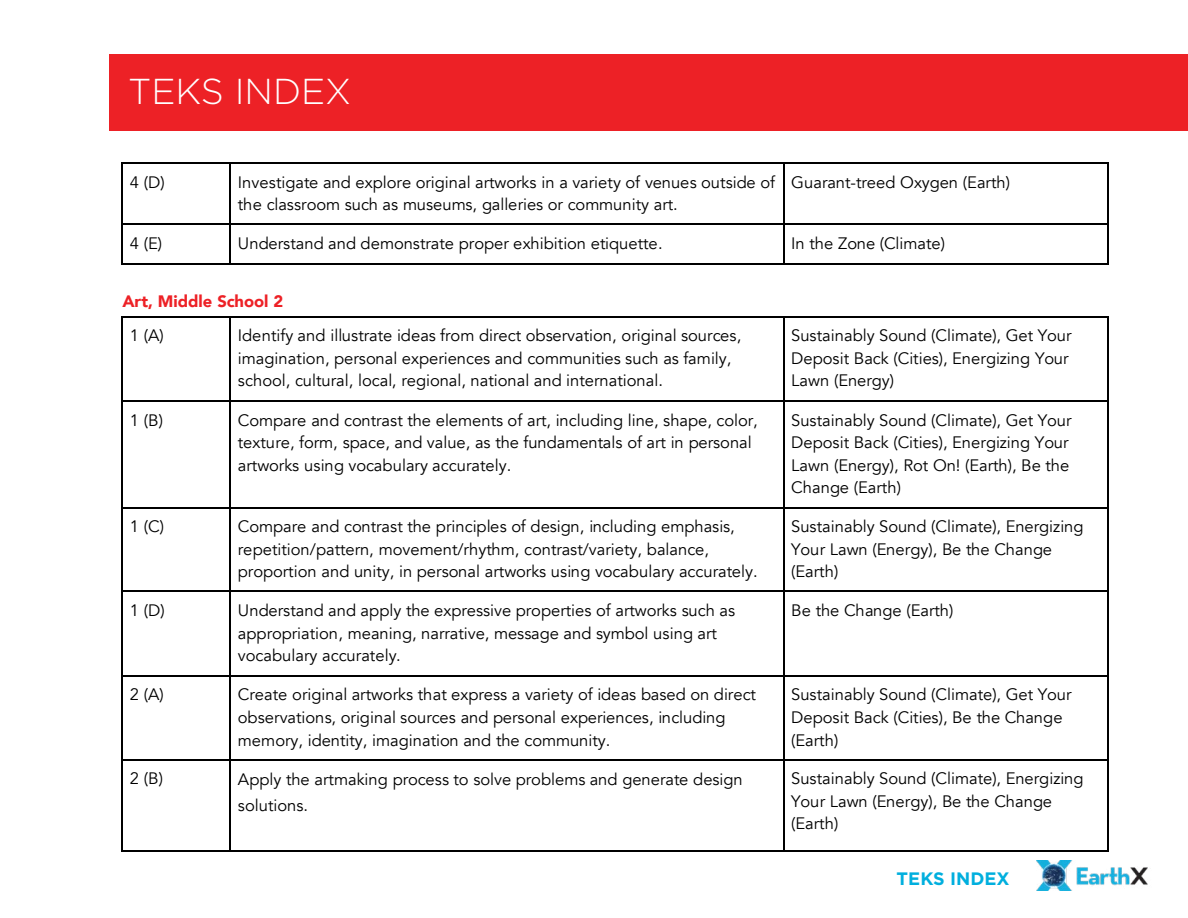
<style>
.page{position:relative;width:1188px;height:918px;background:#fff}
.page>*{position:absolute;margin:0;border:0;box-sizing:border-box;transform-origin:0 0}
.t1{font:300 36px "Gotham";color:#fff}
.t2{font:700 18px "Gotham";color:#00afde}
.t3{font:16.5px/22.5px "Avenir";color:#000}
.t4{font:900 16.5px "Avenir";color:#ed2126}
</style>
<div class="page">
<img style="left:1037px;top:860px;width:111px;height:31px">
<div style="left:109px;top:54px;width:1079px;height:76px;background:#ed2126"></div>
<hr style="left:123px;top:162px;width:107px;height:1px;background:#000">
<hr style="left:231px;top:162px;width:552px;height:1px;background:#000">
<svg style="left:783px;top:162px;width:2px;height:9px"></svg>
<hr style="left:785px;top:162px;width:322px;height:1px;background:#000">
<svg style="left:1107px;top:162px;width:2px;height:9px"></svg>
<hr style="left:122px;top:171px;width:1px;height:53px;background:#000">
<hr style="left:230px;top:171px;width:1px;height:53px;background:#000">
<hr style="left:783px;top:171px;width:2px;height:53px;background:#000">
<hr style="left:1107px;top:171px;width:2px;height:53px;background:#000">
<hr style="left:123px;top:224px;width:107px;height:1px;background:#000">
<hr style="left:231px;top:224px;width:552px;height:1px;background:#000">
<svg style="left:783px;top:224px;width:2px;height:9px"></svg>
<hr style="left:785px;top:224px;width:322px;height:1px;background:#000">
<svg style="left:1107px;top:224px;width:2px;height:9px"></svg>
<hr style="left:122px;top:233px;width:1px;height:30px;background:#000">
<hr style="left:123px;top:263px;width:107px;height:1px;background:#000">
<hr style="left:230px;top:233px;width:1px;height:30px;background:#000">
<hr style="left:231px;top:263px;width:552px;height:1px;background:#000">
<hr style="left:783px;top:233px;width:2px;height:30px;background:#000">
<hr style="left:785px;top:263px;width:322px;height:1px;background:#000">
<hr style="left:1107px;top:233px;width:2px;height:30px;background:#000">
<hr style="left:123px;top:316px;width:107px;height:2px;background:#000">
<hr style="left:231px;top:316px;width:552px;height:2px;background:#000">
<svg style="left:783px;top:316px;width:2px;height:9px"></svg>
<hr style="left:785px;top:316px;width:322px;height:2px;background:#000">
<svg style="left:1107px;top:316px;width:2px;height:9px"></svg>
<hr style="left:122px;top:325px;width:1px;height:75px;background:#000">
<hr style="left:230px;top:325px;width:1px;height:75px;background:#000">
<hr style="left:783px;top:325px;width:2px;height:75px;background:#000">
<hr style="left:1107px;top:325px;width:2px;height:75px;background:#000">
<hr style="left:123px;top:400px;width:107px;height:1px;background:#000">
<hr style="left:231px;top:400px;width:552px;height:1px;background:#000">
<svg style="left:783px;top:400px;width:2px;height:9px"></svg>
<hr style="left:785px;top:400px;width:322px;height:1px;background:#000">
<svg style="left:1107px;top:400px;width:2px;height:9px"></svg>
<hr style="left:122px;top:409px;width:1px;height:98px;background:#000">
<hr style="left:230px;top:409px;width:1px;height:98px;background:#000">
<hr style="left:783px;top:409px;width:2px;height:98px;background:#000">
<hr style="left:1107px;top:409px;width:2px;height:98px;background:#000">
<hr style="left:123px;top:507px;width:107px;height:1px;background:#000">
<hr style="left:231px;top:507px;width:552px;height:1px;background:#000">
<svg style="left:783px;top:507px;width:2px;height:9px"></svg>
<hr style="left:785px;top:507px;width:322px;height:1px;background:#000">
<svg style="left:1107px;top:507px;width:2px;height:9px"></svg>
<hr style="left:122px;top:516px;width:1px;height:75px;background:#000">
<hr style="left:230px;top:516px;width:1px;height:75px;background:#000">
<hr style="left:783px;top:516px;width:2px;height:75px;background:#000">
<hr style="left:1107px;top:516px;width:2px;height:75px;background:#000">
<hr style="left:123px;top:591px;width:107px;height:1px;background:#000">
<hr style="left:231px;top:591px;width:552px;height:1px;background:#000">
<svg style="left:783px;top:591px;width:2px;height:9px"></svg>
<hr style="left:785px;top:591px;width:322px;height:1px;background:#000">
<svg style="left:1107px;top:591px;width:2px;height:9px"></svg>
<hr style="left:122px;top:600px;width:1px;height:75px;background:#000">
<hr style="left:230px;top:600px;width:1px;height:75px;background:#000">
<hr style="left:783px;top:600px;width:2px;height:75px;background:#000">
<hr style="left:1107px;top:600px;width:2px;height:75px;background:#000">
<hr style="left:123px;top:675px;width:107px;height:1px;background:#000">
<hr style="left:231px;top:675px;width:552px;height:1px;background:#000">
<svg style="left:783px;top:675px;width:2px;height:9px"></svg>
<hr style="left:785px;top:675px;width:322px;height:1px;background:#000">
<svg style="left:1107px;top:675px;width:2px;height:9px"></svg>
<hr style="left:122px;top:684px;width:1px;height:75px;background:#000">
<hr style="left:230px;top:684px;width:1px;height:75px;background:#000">
<hr style="left:783px;top:684px;width:2px;height:75px;background:#000">
<hr style="left:1107px;top:684px;width:2px;height:75px;background:#000">
<hr style="left:123px;top:759px;width:107px;height:2px;background:#000">
<hr style="left:231px;top:759px;width:552px;height:2px;background:#000">
<svg style="left:783px;top:759px;width:2px;height:9px"></svg>
<hr style="left:785px;top:759px;width:322px;height:2px;background:#000">
<svg style="left:1107px;top:759px;width:2px;height:9px"></svg>
<hr style="left:122px;top:768px;width:1px;height:82px;background:#000">
<hr style="left:123px;top:850px;width:107px;height:1px;background:#000">
<hr style="left:230px;top:768px;width:1px;height:82px;background:#000">
<hr style="left:231px;top:850px;width:552px;height:1px;background:#000">
<hr style="left:783px;top:768px;width:2px;height:82px;background:#000">
<hr style="left:785px;top:850px;width:322px;height:1px;background:#000">
<hr style="left:1107px;top:768px;width:2px;height:82px;background:#000">
<h1 class="t1" style="left:128px;top:68px;width:225px">TEKS INDEX</h1>
<p class="t3" style="left:130px;top:171px;width:36px">4 (D)</p>
<p class="t3" style="left:238px;top:171px;width:539px">Investigate and explore original artworks in a variety of venues outside of the classroom such as museums, galleries or community art.</p>
<p class="t3" style="left:791px;top:171px;width:220px">Guarant-treed Oxygen (Earth)</p>
<p class="t3" style="left:130px;top:232px;width:34px">4 (E)</p>
<p class="t3" style="left:238px;top:232px;width:426px">Understand and demonstrate proper exhibition etiquette.</p>
<p class="t3" style="left:791px;top:232px;width:156px">In the Zone (Climate)</p>
<p class="t4" style="left:122px;top:287px;width:162px">Art, Middle School 2</p>
<p class="t3" style="left:130px;top:325px;width:35px">1 (A)</p>
<p class="t3" style="left:238px;top:325px;width:505px">Identify and illustrate ideas from direct observation, original sources, imagination, personal experiences and communities such as family, school, cultural, local, regional, national and international.</p>
<p class="t3" style="left:791px;top:325px;width:282px">Sustainably Sound (Climate), Get Your<br>Deposit Back (Cities), Energizing Your<br>Lawn (Energy)</p>
<p class="t3" style="left:130px;top:409px;width:35px">1 (B)</p>
<p class="t3" style="left:238px;top:409px;width:521px">Compare and contrast the elements of art, including line, shape, color, texture, form, space, and value, as the fundamentals of art in personal artworks using vocabulary accurately.</p>
<p class="t3" style="left:791px;top:409px;width:282px">Sustainably Sound (Climate), Get Your Deposit Back (Cities), Energizing Your Lawn (Energy), Rot On! (Earth), Be the Change (Earth)</p>
<p class="t3" style="left:130px;top:515px;width:36px">1 (C)</p>
<p class="t3" style="left:238px;top:515px;width:521px">Compare and contrast the principles of design, including emphasis, repetition/pattern, movement/rhythm, contrast/variety, balance, proportion and unity, in personal artworks using vocabulary accurately.</p>
<p class="t3" style="left:791px;top:515px;width:294px">Sustainably Sound (Climate), Energizing<br>Your Lawn (Energy), Be the Change (Earth)</p>
<p class="t3" style="left:130px;top:600px;width:36px">1 (D)</p>
<p class="t3" style="left:238px;top:600px;width:499px">Understand and apply the expressive properties of artworks such as appropriation, meaning, narrative, message and symbol using art vocabulary accurately.</p>
<p class="t3" style="left:791px;top:600px;width:164px">Be the Change (Earth)</p>
<p class="t3" style="left:130px;top:684px;width:35px">2 (A)</p>
<p class="t3" style="left:238px;top:683px;width:520px">Create original artworks that express a variety of ideas based on direct observations, original sources and personal experiences, including memory, identity, imagination and the community.</p>
<p class="t3" style="left:791px;top:683px;width:282px">Sustainably Sound (Climate), Get Your<br>Deposit Back (Cities), Be the Change (Earth)</p>
<p class="t3" style="left:130px;top:768px;width:35px">2 (B)</p>
<p class="t3" style="left:238px;top:766px;width:506px;line-height:26px">Apply the artmaking process to solve problems and generate design solutions.</p>
<p class="t3" style="left:791px;top:768px;width:294px">Sustainably Sound (Climate), Energizing<br>Your Lawn (Energy), Be the Change (Earth)</p>
<p class="t2" style="left:897px;top:866px;width:115px">TEKS INDEX</p>
</div>
